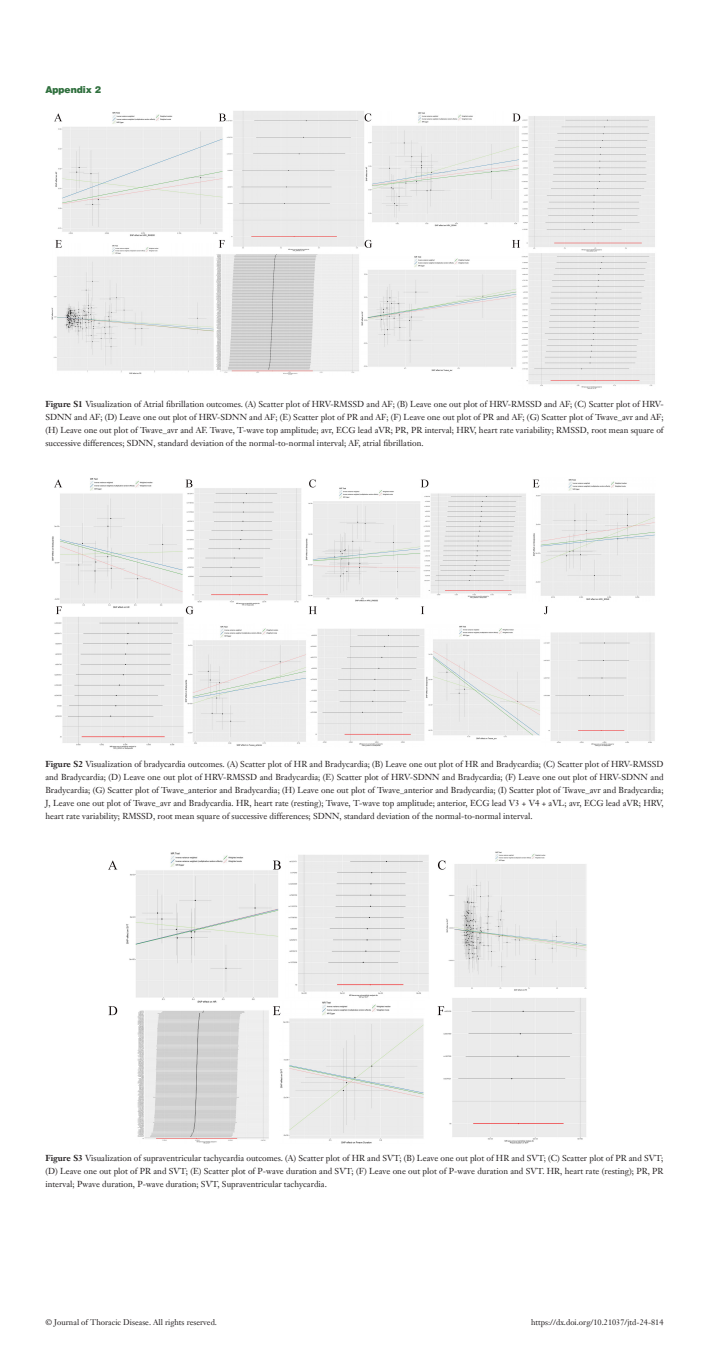
<style>
.page{position:relative;width:709px;height:1361px;background:#fff}
.page>*{position:absolute;margin:0;border:0;box-sizing:border-box;transform-origin:0 0}
._1ji-zhengti{font:900 9.5px "Helvetica";color:#30703e}
.t1{font:8.5px/13px "Janson Text LT";color:#231f20;text-align:justify}
.t2{font:8px "Janson Text LT";color:#231f20}
.s1{font-weight:700}
</style>
<div class="page">
<img style="left:51px;top:111px;width:604px;height:278px">
<img style="left:51px;top:478px;width:604px;height:271px">
<img style="left:109px;top:851px;width:478px;height:293px">
<p class="_1ji-zhengti" style="left:45px;top:84px;width:57px">Appendix 2</p>
<p class="t1" style="left:45px;top:397px;width:620px"><span class="s1">Figure S1</span> Visualization of Atrial fibrillation outcomes. (A) Scatter plot of HRV-RMSSD and AF; (B) Leave one out plot of HRV-RMSSD and AF; (C) Scatter plot of HRV-SDNN and AF; (D) Leave one out plot of HRV-SDNN and AF; (E) Scatter plot of PR and AF; (F) Leave one out plot of PR and AF; (G) Scatter plot of Twave_avr and AF; (H) Leave one out plot of Twave_avr and AF. Twave, T-wave top amplitude; avr, ECG lead aVR; PR, PR interval; HRV, heart rate variability; RMSSD, root mean square of successive differences; SDNN, standard deviation of the normal-to-normal interval; AF, atrial fibrillation.</p>
<p class="t1" style="left:45px;top:757px;width:619px"><span class="s1">Figure S2</span> Visualization of bradycardia outcomes. (A) Scatter plot of HR and Bradycardia; (B) Leave one out plot of HR and Bradycardia; (C) Scatter plot of HRV-RMSSD and Bradycardia; (D) Leave one out plot of HRV-RMSSD and Bradycardia; (E) Scatter plot of HRV-SDNN and Bradycardia; (F) Leave one out plot of HRV-SDNN and Bradycardia; (G) Scatter plot of Twave_anterior and Bradycardia; (H) Leave one out plot of Twave_anterior and Bradycardia; (I) Scatter plot of Twave_avr and Bradycardia; J, Leave one out plot of Twave_avr and Bradycardia. HR, heart rate (resting); Twave, T-wave top amplitude; anterior, ECG lead V3 + V4 + aVL; avr, ECG lead aVR; HRV, heart rate variability; RMSSD, root mean square of successive differences; SDNN, standard deviation of the normal-to-normal interval.</p>
<p class="t1" style="left:45px;top:1151px;width:619px"><span class="s1">Figure S3</span> Visualization of supraventricular tachycardia outcomes. (A) Scatter plot of HR and SVT; (B) Leave one out plot of HR and SVT; (C) Scatter plot of PR and SVT; (D) Leave one out plot of PR and SVT; (E) Scatter plot of P-wave duration and SVT; (F) Leave one out plot of P-wave duration and SVT. HR, heart rate (resting); PR, PR interval; Pwave duration, P-wave duration; SVT, Supraventricular tachycardia.</p>
<p class="t2" style="left:46px;top:1317px;width:173px">© Journal of Thoracic Disease. All rights reserved.</p>
<p class="t2" style="left:531px;top:1317px;width:134px">https://dx.doi.org/10.21037/jtd-24-814</p>
</div>
